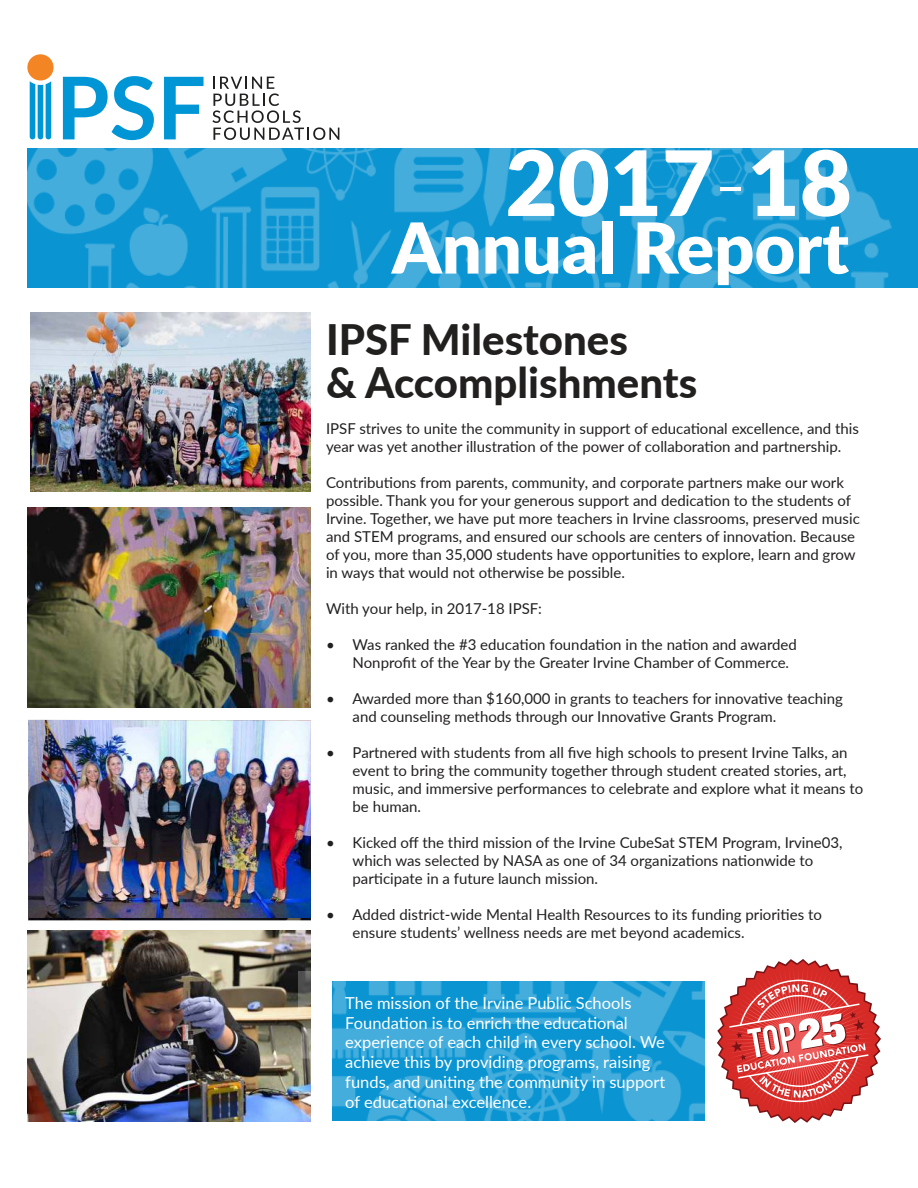
<style>
.page{position:relative;width:918px;height:1188px;background:#fff}
.page>*{position:absolute;margin:0;border:0;box-sizing:border-box;transform-origin:0 0}
.t1{font:900 90px "Lato";color:#fff}
.t2{font:800 42px/43.5px "Lato";color:#221f1f}
.t3{font:16.5px/19.8px "Lato";color:#fff}
.t4{font:15px/18px "Lato";color:#221f1f}
.s1{font-weight:300}
</style>
<div class="page">
<img style="left:27px;top:138px;width:875px;height:150px">
<svg style="left:212px;top:77px;width:127px;height:63px"></svg>
<svg style="left:63px;top:76px;width:91px;height:64px"></svg>
<svg style="left:164px;top:77px;width:40px;height:62px"></svg>
<div style="left:27px;top:54px;width:27px;height:27px;background:#f38525;border-radius:50%"></div>
<svg style="left:30px;top:81px;width:21px;height:58px"></svg>
<img style="left:28px;top:508px;width:283px;height:200px">
<img style="left:30px;top:313px;width:281px;height:179px">
<img style="left:27px;top:930px;width:283px;height:191px">
<img style="left:28px;top:720px;width:283px;height:198px">
<svg style="left:717px;top:959px;width:164px;height:164px"></svg>
<img style="left:299px;top:972px;width:406px;height:150px">
<svg style="left:391px;top:222px;width:87px;height:52px"></svg>
<svg style="left:486px;top:237px;width:33px;height:37px"></svg>
<svg style="left:525px;top:236px;width:70px;height:38px"></svg>
<div style="left:602px;top:221px;width:11px;height:53px;background:#fff"></div>
<svg style="left:638px;top:222px;width:74px;height:52px"></svg>
<svg style="left:718px;top:227px;width:131px;height:58px"></svg>
<h1 class="t1" style="left:506px;top:142px;width:348px">2017<span class="s1">-</span>18</h1>
<h2 class="t2" style="left:326px;top:321px;width:373px">IPSF Milestones<br>&amp; Accomplishments</h2>
<p class="t4" style="left:326px;top:419px;width:535px">IPSF strives to unite the community in support of educational excellence, and this year was yet another illustration of the power of collaboration and partnership.</p>
<p class="t4" style="left:326px;top:473px;width:535px">Contributions from parents, community, and corporate partners make our work possible. Thank you for your generous support and dedication to the students of Irvine. Together, we have put more teachers in Irvine classrooms, preserved music and STEM programs, and ensured our schools are centers of innovation. Because of you, more than 35,000 students have opportunities to explore, learn and grow in ways that would not otherwise be possible.</p>
<p class="t4" style="left:326px;top:599px;width:217px">With your help, in 2017-18 IPSF:</p>
<p class="t4" style="left:353px;top:635px;width:446px;text-indent:-27px">• Was ranked the #3 education foundation in the nation and awarded<br>Nonprofit of the Year by the Greater Irvine Chamber of Commerce.</p>
<p class="t4" style="left:353px;top:689px;width:492px;text-indent:-27px">• Awarded more than $160,000 in grants to teachers for innovative teaching and counseling methods through our Innovative Grants Program.</p>
<p class="t4" style="left:353px;top:743px;width:512px;text-indent:-27px">• Partnered with students from all five high schools to present Irvine Talks, an event to bring the community together through student created stories, art, music, and immersive performances to celebrate and explore what it means to be human.</p>
<p class="t4" style="left:353px;top:833px;width:492px;text-indent:-27px">• Kicked off the third mission of the Irvine CubeSat STEM Program, Irvine03, which was selected by NASA as one of 34 organizations nationwide to participate in a future launch mission.</p>
<p class="t4" style="left:353px;top:905px;width:471px;text-indent:-27px">• Added district-wide Mental Health Resources to its funding priorities to ensure students’ wellness needs are met beyond academics.</p>
<p class="t3" style="left:345px;top:992px;width:322px">The mission of the Irvine Public Schools Foundation is to enrich the educational experience of each child in every school. We achieve this by providing programs, raising funds, and uniting the community in support of educational excellence.</p>
</div>
